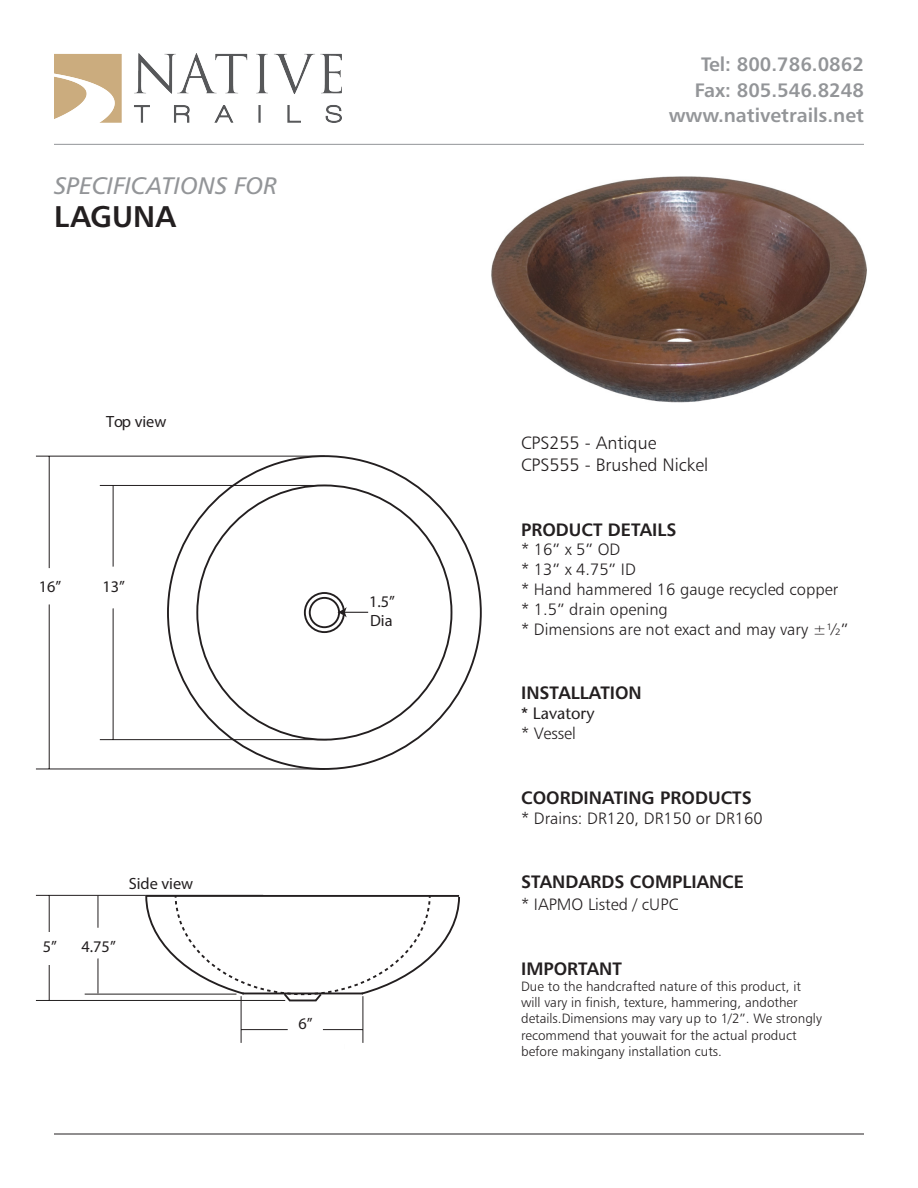
<style>
.page{position:relative;width:918px;height:1188px;background:#fff}
.page>*{position:absolute;margin:0;border:0;box-sizing:border-box;transform-origin:0 0}
.t1{font:30px "Humanist 777 BT Bold B";letter-spacing:-.005em;color:#231f20}
.t2{font:24px "Humanist 777 BT Italic B";color:#939598}
.t3{font:19.5px "Humanist 777 BT Bold B";color:#939598}
.t4{font:18px "Humanist 777 BT Bold B";color:#231f20}
.t5{font:18px "Humanist 777 BT Light B";color:#231f20}
.t6{font:16.5px "Humanist 777 BT Light B";color:#231f20}
.t7{font:16.5px "Stone Sans";color:#231f20}
.t8{font:16.35px/19.5px "Myriad Pro";color:#231f20}
.t9{font:13.5px "Humanist 777 BT Light B";color:#231f20}
</style>
<div class="page">
<hr style="left:54px;top:1134px;width:810px;height:1px;background:#231f20">
<hr style="left:54px;top:144px;width:810px;height:1px;background:#939598">
<img style="left:54px;top:53px;width:287px;height:69px">
<svg style="left:305px;top:593px;width:39px;height:39px"></svg>
<div style="left:304px;top:592px;width:41px;height:41px;border:2px solid #231f20;border-radius:50%"></div>
<div style="left:310px;top:598px;width:29px;height:29px;background:#fff;border-radius:50%"></div>
<div style="left:309px;top:597px;width:31px;height:31px;border:2px solid #231f20;border-radius:50%"></div>
<svg style="left:144px;top:894px;width:316px;height:108px"></svg>
<hr style="left:242px;top:993px;width:121px;height:1px;background:#231f20">
<hr style="left:49px;top:456px;width:1px;height:313px;background:#231f20">
<hr style="left:36px;top:769px;width:289px;height:1px;background:#231f20">
<hr style="left:36px;top:456px;width:289px;height:1px;background:#231f20">
<svg style="left:48px;top:568px;width:2px;height:37px"></svg>
<hr style="left:113px;top:485px;width:1px;height:255px;background:#231f20">
<hr style="left:100px;top:739px;width:227px;height:1px;background:#231f20">
<hr style="left:100px;top:485px;width:227px;height:1px;background:#231f20">
<svg style="left:112px;top:566px;width:2px;height:44px"></svg>
<svg style="left:337px;top:607px;width:31px;height:10px"></svg>
<hr style="left:49px;top:895px;width:1px;height:105px;background:#231f20">
<hr style="left:36px;top:1000px;width:249px;height:1px;background:#231f20">
<hr style="left:36px;top:895px;width:227px;height:1px;background:#231f20">
<div style="left:36px;top:932px;width:27px;height:32px;background:#fff"></div>
<hr style="left:98px;top:895px;width:1px;height:98px;background:#231f20">
<hr style="left:85px;top:994px;width:151px;height:1px;background:#231f20">
<svg style="left:97px;top:928px;width:2px;height:32px"></svg>
<hr style="left:241px;top:1029px;width:122px;height:1px;background:#231f20">
<hr style="left:363px;top:996px;width:1px;height:47px;background:#231f20">
<hr style="left:241px;top:996px;width:1px;height:47px;background:#231f20">
<svg style="left:287px;top:1029px;width:36px;height:2px"></svg>
<img style="left:491px;top:176px;width:376px;height:227px">
<p class="t2" style="left:54px;top:171px;width:225px">SPECIFICATIONS FOR</p>
<p class="t1" style="left:54px;top:198px;width:123px">LAGUNA</p>
<p class="t8" style="left:106px;top:411px;width:62px">Top view</p>
<p class="t8" style="left:39px;top:577px;width:24px">16”</p>
<p class="t8" style="left:103px;top:577px;width:24px">13”</p>
<p class="t8" style="left:369px;top:591px;width:27px">1.5”<br>Dia</p>
<p class="t8" style="left:129px;top:874px;width:66px">Side view</p>
<p class="t8" style="left:43px;top:937px;width:16px">5”</p>
<p class="t8" style="left:82px;top:937px;width:36px">4.75”</p>
<p class="t8" style="left:298px;top:1014px;width:16px">6”</p>
<p class="t3" style="left:701px;top:52px;width:164px">Tel: 800.786.0862</p>
<p class="t3" style="left:695px;top:78px;width:171px">Fax: 805.546.8248</p>
<p class="t3" style="left:669px;top:103px;width:197px">www.nativetrails.net</p>
<p class="t5" style="left:521px;top:432px;width:137px">CPS255 - Antique</p>
<p class="t5" style="left:521px;top:454px;width:189px">CPS555 - Brushed Nickel</p>
<p class="t4" style="left:521px;top:518px;width:157px">PRODUCT DETAILS</p>
<p class="t6" style="left:521px;top:540px;width:101px">* 16” x 5” OD</p>
<p class="t6" style="left:521px;top:559px;width:116px">* 13” x 4.75” ID</p>
<p class="t6" style="left:521px;top:579px;width:319px">* Hand hammered 16 gauge recycled copper</p>
<p class="t6" style="left:521px;top:599px;width:148px">* 1.5” drain opening</p>
<p class="t6" style="left:521px;top:619px;width:329px">* Dimensions are not exact and may vary ±½”</p>
<p class="t4" style="left:521px;top:682px;width:122px">INSTALLATION</p>
<p class="t7" style="left:521px;top:703px;width:75px">* Lavatory</p>
<p class="t6" style="left:521px;top:723px;width:56px">* Vessel</p>
<p class="t4" style="left:521px;top:786px;width:232px">COORDINATING PRODUCTS</p>
<p class="t6" style="left:521px;top:808px;width:243px">* Drains: DR120, DR150 or DR160</p>
<p class="t4" style="left:521px;top:871px;width:224px">STANDARDS COMPLIANCE</p>
<p class="t6" style="left:521px;top:894px;width:159px">* IAPMO Listed / cUPC</p>
<p class="t4" style="left:521px;top:957px;width:102px">IMPORTANT</p>
<p class="t9" style="left:521px;top:978px;width:281px">Due to the handcrafted nature of this product, it</p>
<p class="t9" style="left:521px;top:994px;width:278px">will vary in finish, texture, hammering, andother</p>
<p class="t9" style="left:521px;top:1010px;width:302px">details.Dimensions may vary up to 1/2”. We strongly</p>
<p class="t9" style="left:521px;top:1027px;width:277px">recommend that youwait for the actual product</p>
<p class="t9" style="left:521px;top:1043px;width:202px">before makingany installation cuts.</p>
</div>
